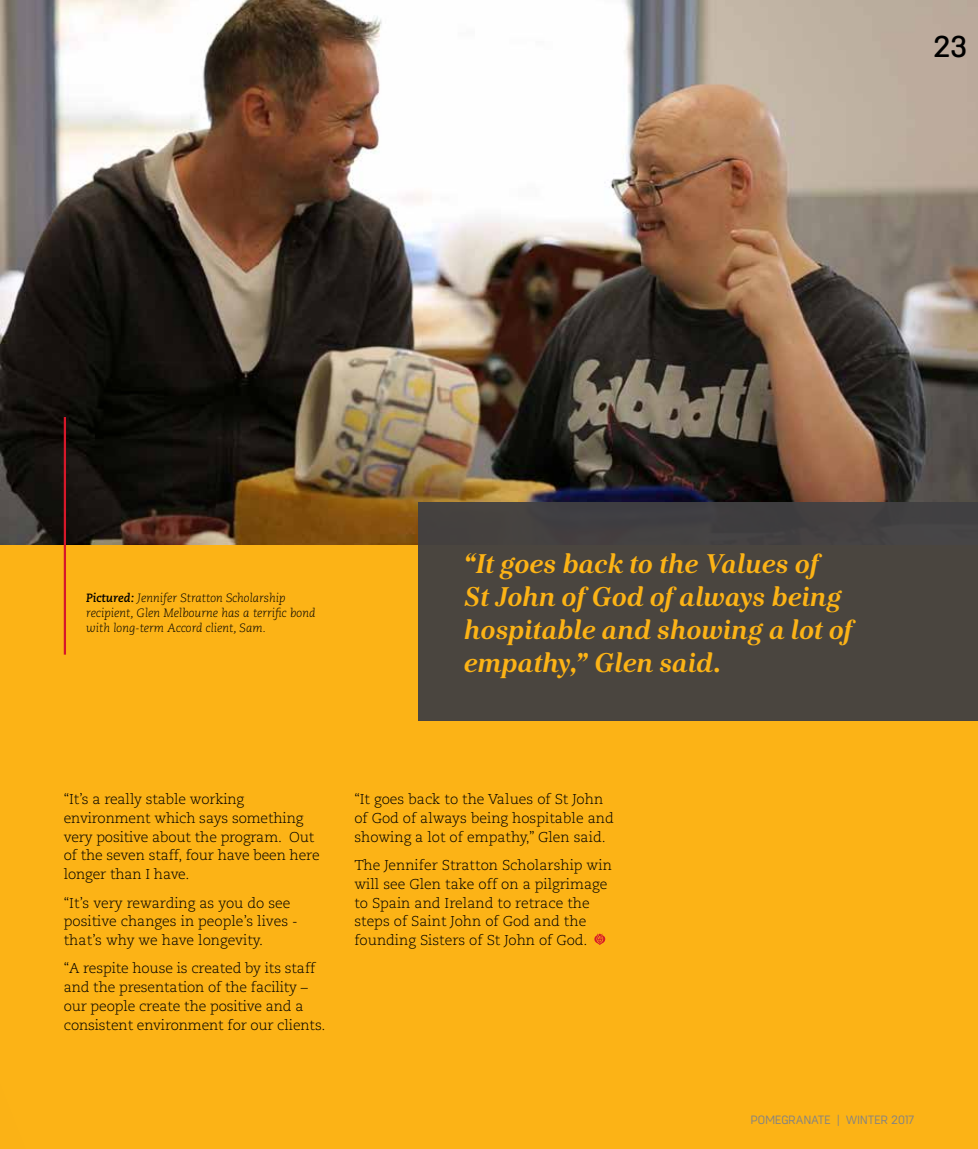
<style>
.page{position:relative;width:978px;height:1149px;background:#fff}
.page>*{position:absolute;margin:0;border:0;box-sizing:border-box;transform-origin:0 0}
.t1{font:500 30px "Antartida Rounded";color:#000}
.t2{font:italic 700 27px/33px "Kostic Serif";color:#fcb316;scale:.95 1}
.t3{font:300 14.25px/18.8px "Caecilia";letter-spacing:-.01em;color:#000}
.t4{font:italic 300 12px/15px "Caecilia";color:#000}
.t5{font:300 12px "Antartida Rounded";letter-spacing:.02em;color:#808285}
.s1{font-weight:700}
</style>
<div class="page">
<div style="left:0;top:545px;width:978px;height:603px;background:#fcb316"></div>
<img style="left:0;top:0;width:978px;height:545px">
<svg style="left:594px;top:933px;width:11px;height:11px"></svg>
<svg style="left:613px;top:933px;width:11px;height:11px"></svg>
<hr style="left:64px;top:417px;width:2px;height:237px;background:#d7182a">
<div style="left:418px;top:502px;width:560px;height:219px;background:#4a453f"></div>
<h1 class="t1" style="left:933px;top:29px;width:36px">23</h1>
<p class="t4" style="left:86px;top:591px;width:231px"><span class="s1">Pictured:</span> Jennifer Stratton Scholarship recipient, Glen Melbourne has a terrific bond with long-term Accord client, Sam.</p>
<h2 class="t2" style="left:465px;top:546px;width:410px">“It goes back to the Values of<br>St John of God of always being hospitable and showing a lot of empathy,” Glen said.</h2>
<p class="t3" style="left:64px;top:790px;width:257px">“It’s a really stable working environment which says something very positive about the program. Out of the seven staff, four have been here longer than I have.</p>
<p class="t3" style="left:64px;top:893px;width:235px">“It’s very rewarding as you do see positive changes in people’s lives - that’s why we have longevity.</p>
<p class="t3" style="left:64px;top:959px;width:263px">“A respite house is created by its staff and the presentation of the facility – our people create the positive and a consistent environment for our clients.</p>
<p class="t3" style="left:354px;top:790px;width:261px">“It goes back to the Values of St John of God of always being hospitable and showing a lot of empathy,” Glen said.</p>
<p class="t3" style="left:354px;top:855px;width:259px">The Jennifer Stratton Scholarship win will see Glen take off on a pilgrimage to Spain and Ireland to retrace the steps of Saint John of God and the founding Sisters of St John of God.</p>
<p class="t5" style="left:751px;top:1112px;width:165px">POMEGRANATE | WINTER 2017</p>
</div>
